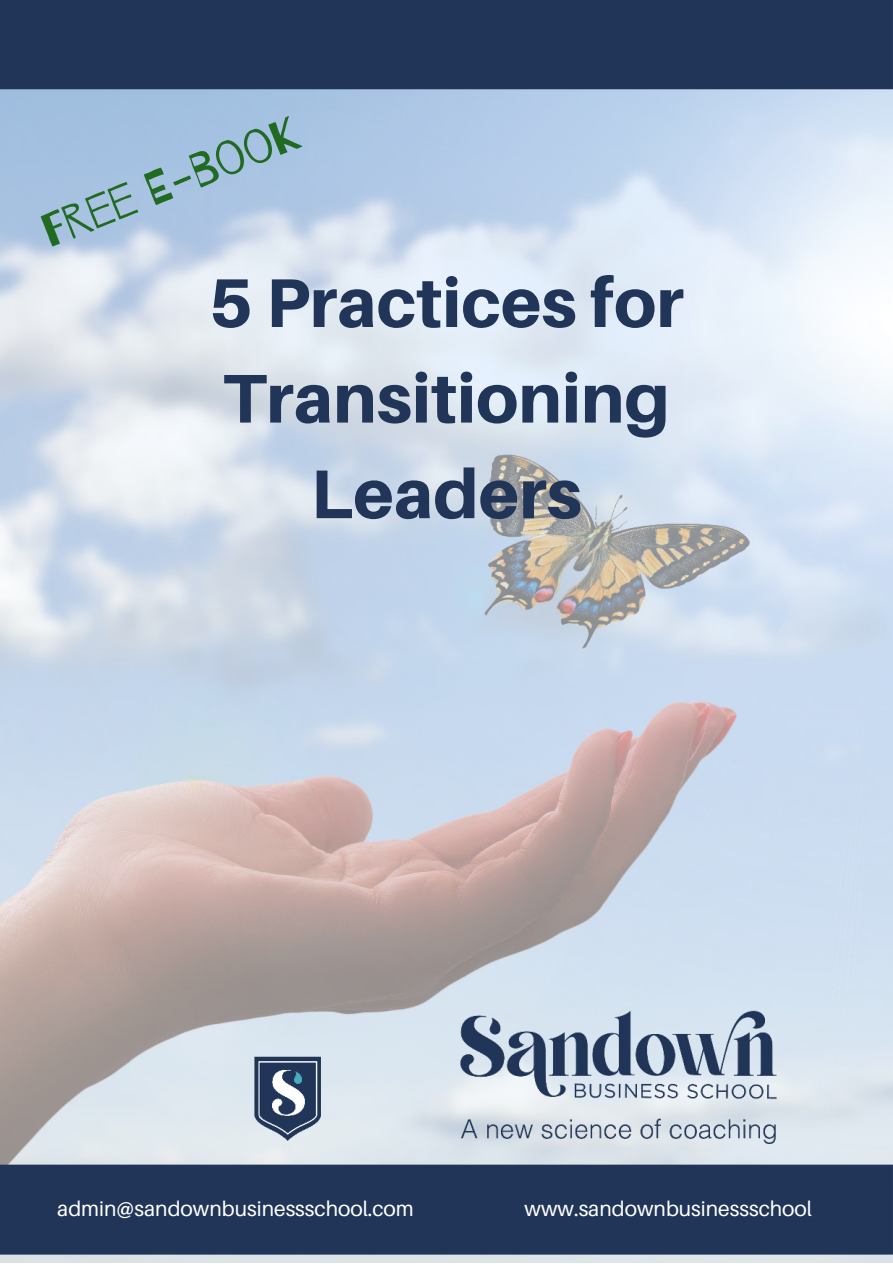
<style>
.page{position:relative;width:893px;height:1264px;background:#fff}
.page>*{position:absolute;margin:0;border:0;box-sizing:border-box;transform-origin:0 0}
.t1{font:800 69px/95.6px "Aileron";color:#203557;text-align:center}
.t2{font:47.25px "Barrio";color:#206b21}
.t3{font:21px "Aileron";color:#fff}
</style>
<div class="page">
<img style="left:0;top:89px;width:892px;height:1173px">
<img style="left:433px;top:1005px;width:378px;height:159px">
<img style="left:245px;top:1048px;width:83px;height:97px">
<div style="left:0;top:0;width:892px;height:89px;background:#203557"></div>
<div style="left:0;top:1164px;width:892px;height:90px;background:#203557"></div>
<h2 class="t2" style="left:34px;top:209px;width:276px;rotate:-22deg">Free E-book</h2>
<h1 class="t1" style="left:209px;top:255px;width:476px">5 Practices for<br>Transitioning<br>Leaders</h1>
<p class="t3" style="left:57px;top:1197px;width:358px">admin@sandownbusinessschool.com</p>
<p class="t3" style="left:524px;top:1197px;width:289px">www.sandownbusinessschool</p>
</div>
